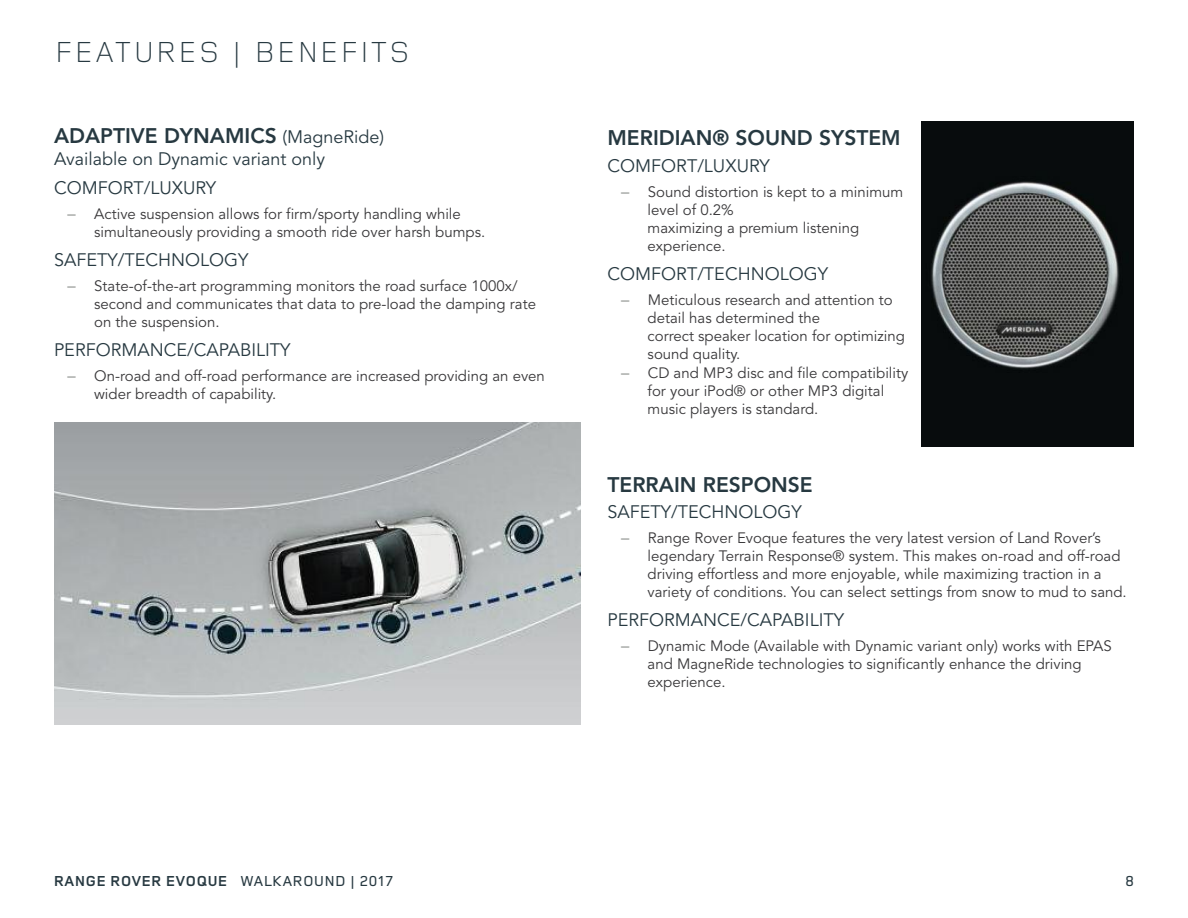
<style>
.page{position:relative;width:1188px;height:918px;background:#fff}
.page>*{position:absolute;margin:0;border:0;box-sizing:border-box;transform-origin:0 0}
.t1{font:300 30px "Land Rover Wide";color:#273941}
.t2{font:800 21px "Avenir";color:#273941}
.t3{font:18px/29.4px "Avenir";color:#273941}
.t4{font:15px/18px "Avenir";color:#39383a}
.t5{font:700 15px "Land Rover OT4";letter-spacing:.05em;color:#273941}
.t6{font:500 15px "Land Rover OT4";color:#273941}
.s1{font-weight:400;font-size:18px}
.s2{font-size:16.5px;color:#8c908c}
.s3{font-weight:500}
</style>
<div class="page">
<img style="left:54px;top:423px;width:526px;height:301px">
<img style="left:921px;top:122px;width:213px;height:325px">
<h1 class="t1" style="left:54px;top:34px;width:358px">FEATURES | BENEFITS</h1>
<h2 class="t2" style="left:54px;top:119px;width:332px">ADAPTIVE DYNAMICS <span class="s1">(MagneRide)</span></h2>
<p class="t3" style="left:54px;top:144px;width:273px">Available on Dynamic variant only<br>COMFORT/LUXURY</p>
<p class="t4" style="left:94px;top:205px;width:393px;text-indent:-27px"><span class="s2">–</span> Active suspension allows for firm/sporty handling while simultaneously providing a smooth ride over harsh bumps.</p>
<p class="t3" style="left:54px;top:246px;width:196px">SAFETY/TECHNOLOGY</p>
<p class="t4" style="left:94px;top:277px;width:443px;text-indent:-27px"><span class="s2">–</span> State-of-the-art programming monitors the road surface 1000x/ second and communicates that data to pre-load the damping rate on the suspension.</p>
<p class="t3" style="left:54px;top:336px;width:238px">PERFORMANCE/CAPABILITY</p>
<p class="t4" style="left:94px;top:367px;width:452px;text-indent:-27px"><span class="s2">–</span> On-road and off-road performance are increased providing an even wider breadth of capability.</p>
<h2 class="t2" style="left:608px;top:122px;width:295px">MERIDIAN® SOUND SYSTEM</h2>
<p class="t3" style="left:608px;top:151px;width:164px">COMFORT/LUXURY</p>
<p class="t4" style="left:648px;top:183px;width:257px;text-indent:-27px"><span class="s2">–</span> Sound distortion is kept to a minimum level of 0.2%<br>maximizing a premium listening experience.</p>
<p class="t3" style="left:608px;top:259px;width:222px">COMFORT/TECHNOLOGY</p>
<p class="t4" style="left:648px;top:291px;width:259px;text-indent:-27px"><span class="s2">–</span> Meticulous research and attention to detail has determined the<br>correct speaker location for optimizing sound quality.</p>
<p class="t4" style="left:648px;top:364px;width:262px;text-indent:-27px"><span class="s2">–</span> CD and MP3 disc and file compatibility for your iPod® or other MP3 digital music players is standard.</p>
<h2 class="t2" style="left:608px;top:468px;width:207px">TERRAIN RESPONSE</h2>
<p class="t3" style="left:608px;top:498px;width:196px">SAFETY/TECHNOLOGY</p>
<p class="t4" style="left:648px;top:529px;width:481px;text-indent:-27px"><span class="s2">–</span> Range Rover Evoque features the very latest version of Land Rover’s legendary Terrain Response® system. This makes on-road and off-road driving effortless and more enjoyable, while maximizing traction in a variety of conditions. You can select settings from snow to mud to sand.</p>
<p class="t3" style="left:608px;top:606px;width:238px">PERFORMANCE/CAPABILITY</p>
<p class="t4" style="left:648px;top:637px;width:466px;text-indent:-27px"><span class="s2">–</span> Dynamic Mode (Available with Dynamic variant only) works with EPAS and MagneRide technologies to significantly enhance the driving experience.</p>
<p class="t5" style="left:54px;top:870px;width:340px">RANGE ROVER EVOQUE <span class="s3">WALKAROUND | 2017</span></p>
<p class="t6" style="left:1126px;top:875px;width:10px">8</p>
</div>
